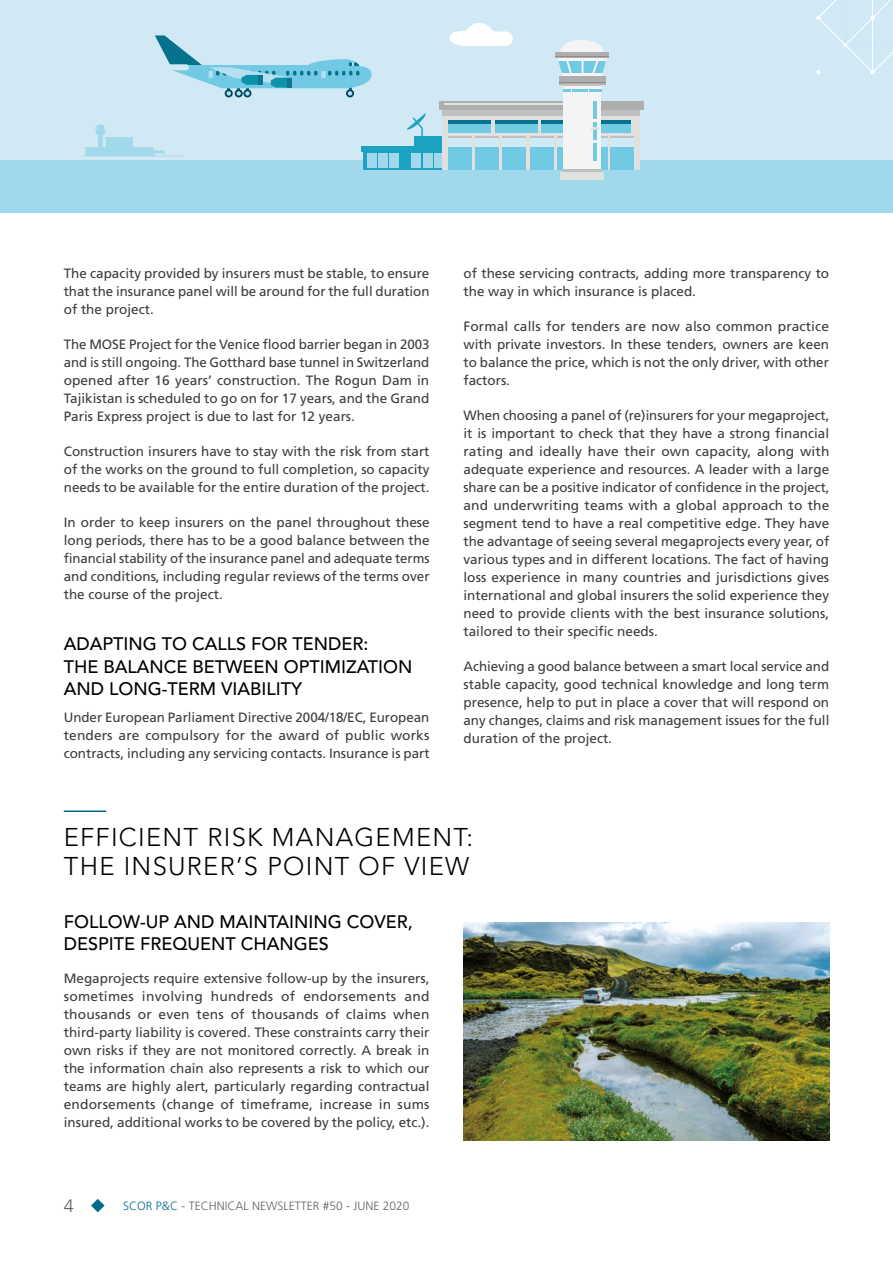
<style>
.page{position:relative;width:893px;height:1263px;background:#fff}
.page>*{position:absolute;margin:0;border:0;box-sizing:border-box;transform-origin:0 0}
.t1{font:300 25.5px/28.5px "Avenir LT Std";letter-spacing:.05em;color:#000}
.t2{font:500 18px/22.5px "Avenir LT Std";color:#000}
.t3{font:300 18px "Frutiger LT Std";color:#646363}
.t4{font:13.5px/18px "Frutiger LT Std";color:#3c3c3b;text-align:justify}
.t5{font:300 12px "Frutiger LT Std";color:#646363}
.s1{color:#006b8d}
</style>
<div class="page">
<svg style="left:91px;top:1199px;width:14px;height:13px"></svg>
<div style="left:0;top:0;width:893px;height:213px;background:#d1e9f5"></div>
<div style="left:0;top:160px;width:893px;height:53px;background:#a2d8eb"></div>
<svg style="left:816px;top:0;width:77px;height:75px"></svg>
<svg style="left:82px;top:124px;width:101px;height:32px"></svg>
<svg style="left:363px;top:152px;width:79px;height:18px"></svg>
<div style="left:361px;top:147px;width:91px;height:5px;background:#1ca2c3"></div>
<div style="left:414px;top:136px;width:33px;height:12px;background:#1ca2c3"></div>
<div style="left:367px;top:153px;width:9px;height:15px;background:#a2d8eb"></div>
<div style="left:378px;top:153px;width:9px;height:15px;background:#a2d8eb"></div>
<div style="left:390px;top:153px;width:9px;height:15px;background:#a2d8eb"></div>
<div style="left:412px;top:153px;width:9px;height:15px;background:#a2d8eb"></div>
<div style="left:423px;top:153px;width:9px;height:15px;background:#a2d8eb"></div>
<div style="left:435px;top:153px;width:9px;height:15px;background:#a2d8eb"></div>
<div style="left:442px;top:107px;width:198px;height:63px;background:#e0e0df"></div>
<div style="left:442px;top:108px;width:198px;height:8px;background:#c1c0c0"></div>
<div style="left:439px;top:101px;width:205px;height:9px;background:#aeaeae"></div>
<div style="left:448px;top:120px;width:43px;height:13px;background:#72c9e4"></div>
<hr style="left:448px;top:120px;width:43px;height:3px;background:#06738e">
<div style="left:495px;top:120px;width:43px;height:13px;background:#72c9e4"></div>
<hr style="left:495px;top:120px;width:43px;height:3px;background:#06738e">
<div style="left:541px;top:120px;width:43px;height:13px;background:#72c9e4"></div>
<hr style="left:541px;top:120px;width:43px;height:3px;background:#06738e">
<div style="left:588px;top:120px;width:43px;height:13px;background:#72c9e4"></div>
<hr style="left:588px;top:120px;width:43px;height:3px;background:#06738e">
<hr style="left:444px;top:103px;width:136px;height:1px;background:#e3e3e3">
<div style="left:448px;top:136px;width:24px;height:34px;background:#72c9e4"></div>
<div style="left:448px;top:136px;width:24px;height:11px;background:#ceeaf7"></div>
<hr style="left:448px;top:136px;width:24px;height:2px;background:#c1c0c0">
<div style="left:475px;top:136px;width:24px;height:34px;background:#72c9e4"></div>
<div style="left:475px;top:136px;width:24px;height:11px;background:#ceeaf7"></div>
<hr style="left:475px;top:136px;width:24px;height:2px;background:#c1c0c0">
<div style="left:503px;top:136px;width:23px;height:34px;background:#72c9e4"></div>
<div style="left:503px;top:136px;width:23px;height:11px;background:#ceeaf7"></div>
<hr style="left:503px;top:136px;width:23px;height:2px;background:#c1c0c0">
<div style="left:530px;top:136px;width:24px;height:34px;background:#72c9e4"></div>
<div style="left:530px;top:136px;width:24px;height:11px;background:#ceeaf7"></div>
<hr style="left:530px;top:136px;width:24px;height:2px;background:#c1c0c0">
<div style="left:557px;top:136px;width:24px;height:34px;background:#72c9e4"></div>
<div style="left:557px;top:136px;width:24px;height:11px;background:#ceeaf7"></div>
<hr style="left:557px;top:136px;width:24px;height:2px;background:#c1c0c0">
<div style="left:610px;top:136px;width:24px;height:34px;background:#72c9e4"></div>
<div style="left:610px;top:136px;width:24px;height:11px;background:#ceeaf7"></div>
<hr style="left:610px;top:136px;width:24px;height:2px;background:#c1c0c0">
<div style="left:584px;top:136px;width:23px;height:34px;background:#72c9e4"></div>
<div style="left:584px;top:136px;width:23px;height:11px;background:#ceeaf7"></div>
<hr style="left:584px;top:136px;width:23px;height:2px;background:#c1c0c0">
<div style="left:563px;top:82px;width:38px;height:96px;background:#f4f4f4"></div>
<div style="left:559px;top:76px;width:47px;height:9px;background:#aeaeae"></div>
<svg style="left:563px;top:89px;width:38px;height:2px"></svg>
<hr style="left:593px;top:144px;width:3px;height:17px;background:#72c9e4">
<hr style="left:593px;top:122px;width:3px;height:18px;background:#72c9e4">
<hr style="left:593px;top:101px;width:3px;height:18px;background:#72c9e4">
<svg style="left:591px;top:128px;width:7px;height:2px"></svg>
<hr style="left:563px;top:85px;width:38px;height:1px;background:#c1c0c0">
<hr style="left:559px;top:82px;width:47px;height:1px;background:#8c8c8b">
<div style="left:555px;top:52px;width:54px;height:6px;background:#aeaeae"></div>
<hr style="left:555px;top:56px;width:54px;height:1px;background:#8c8c8b">
<svg style="left:558px;top:40px;width:49px;height:36px"></svg>
<div style="left:560px;top:172px;width:43px;height:7px;background:#e0e0df"></div>
<hr style="left:563px;top:170px;width:38px;height:2px;background:#c1c0c0">
<svg style="left:407px;top:113px;width:19px;height:23px"></svg>
<div style="left:346px;top:89px;width:8px;height:8px;background:#00445a;border-radius:50%"></div>
<svg style="left:155px;top:35px;width:217px;height:61px"></svg>
<hr style="left:288px;top:78px;width:4px;height:10px;background:#0e748f">
<svg style="left:449px;top:23px;width:64px;height:23px"></svg>
<hr style="left:64px;top:810px;width:42px;height:2px;background:#006b8d">
<img style="left:463px;top:923px;width:366px;height:218px">
<p class="t4" style="left:64px;top:264px;width:367px">The capacity provided by insurers must be stable, to ensure that the insurance panel will be around for the full duration of the project.</p>
<p class="t4" style="left:64px;top:335px;width:367px">The MOSE Project for the Venice flood barrier began in 2003 and is still ongoing. The Gotthard base tunnel in Switzerland opened after 16 years’ construction. The Rogun Dam in Tajikistan is scheduled to go on for 17 years, and the Grand Paris Express project is due to last for 12 years.</p>
<p class="t4" style="left:64px;top:442px;width:367px">Construction insurers have to stay with the risk from start of the works on the ground to full completion, so capacity needs to be available for the entire duration of the project.</p>
<p class="t4" style="left:64px;top:513px;width:367px">In order to keep insurers on the panel throughout these long periods, there has to be a good balance between the financial stability of the insurance panel and adequate terms and conditions, including regular reviews of the terms over the course of the project.</p>
<h2 class="t2" style="left:64px;top:633px;width:350px">ADAPTING TO CALLS FOR TENDER:<br>THE BALANCE BETWEEN OPTIMIZATION<br>AND LONG-TERM VIABILITY</h2>
<p class="t4" style="left:64px;top:708px;width:367px">Under European Parliament Directive 2004/18/EC, European tenders are compulsory for the award of public works contracts, including any servicing contacts. Insurance is part</p>
<p class="t4" style="left:463px;top:264px;width:367px">of these servicing contracts, adding more transparency to the way in which insurance is placed.</p>
<p class="t4" style="left:463px;top:317px;width:367px">Formal calls for tenders are now also common practice with private investors. In these tenders, owners are keen to balance the price, which is not the only driver, with other factors.</p>
<p class="t4" style="left:463px;top:406px;width:367px">When choosing a panel of (re)insurers for your megaproject, it is important to check that they have a strong financial rating and ideally have their own capacity, along with adequate experience and resources. A leader with a large share can be a positive indicator of confidence in the project, and underwriting teams with a global approach to the segment tend to have a real competitive edge. They have the advantage of seeing several megaprojects every year, of various types and in different locations. The fact of having loss experience in many countries and jurisdictions gives international and global insurers the solid experience they need to provide clients with the best insurance solutions, tailored to their specific needs.</p>
<p class="t4" style="left:463px;top:657px;width:367px">Achieving a good balance between a smart local service and stable capacity, good technical knowledge and long term presence, help to put in place a cover that will respond on any changes, claims and risk management issues for the full duration of the project.</p>
<h1 class="t1" style="left:64px;top:823px;width:411px">EFFICIENT RISK MANAGEMENT:<br>THE INSURER’S POINT OF VIEW</h1>
<h2 class="t2" style="left:64px;top:911px;width:350px">FOLLOW-UP AND MAINTAINING COVER,<br>DESPITE FREQUENT CHANGES</h2>
<p class="t4" style="left:64px;top:970px;width:367px">Megaprojects require extensive follow-up by the insurers, sometimes involving hundreds of endorsements and thousands or even tens of thousands of claims when third-party liability is covered. These constraints carry their own risks if they are not monitored correctly. A break in the information chain also represents a risk to which our teams are highly alert, particularly regarding contractual endorsements (change of timeframe, increase in sums insured, additional works to be covered by the policy, etc.).</p>
<h2 class="t3" style="left:64px;top:1196px;width:12px">4</h2>
<p class="t5" style="left:123px;top:1199px;width:288px"><span class="s1">SCOR P&amp;C</span> - TECHNICAL NEWSLETTER #50 - JUNE 2020</p>
</div>
